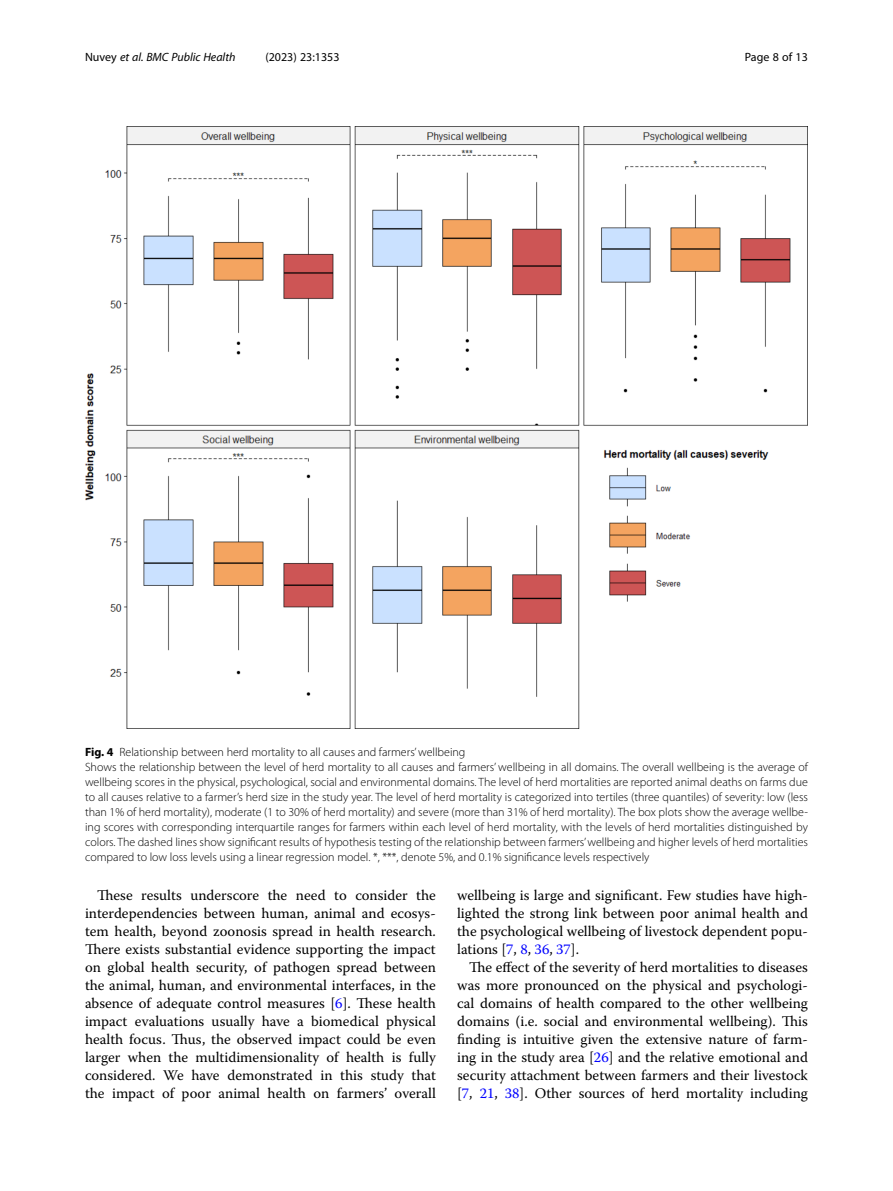
<style>
.page{position:relative;width:893px;height:1191px;background:#fff}
.page>*{position:absolute;margin:0;border:0;box-sizing:border-box;transform-origin:0 0}
.Body_Text_Indent{font:14.7px/18px "Warnock Pro";color:#000;text-align:justify}
.Figure_Caption{font:300 12px/15px "Myriad Pro";color:#000;text-align:justify}
.t1{font:italic 12px "Myriad Pro";color:#000}
.t2{font:12px "Myriad Pro";color:#000}
.s1{font-style:normal}
.s2{font-weight:700}
.s3{color:#00f}
</style>
<div class="page">
<img style="left:85px;top:126px;width:723px;height:603px">
<p class="t1" style="left:85px;top:50px;width:152px"><span class="s1">Nuvey</span> et al. BMC Public Health</p>
<p class="t2" style="left:265px;top:50px;width:76px">(2023) 23:1353</p>
<p class="t2" style="left:745px;top:50px;width:65px">Page 8 of 13</p>
<p class="Figure_Caption" style="left:85px;top:744px;width:382px"><span class="s2">Fig. 4</span> Relationship between herd mortality to all causes and farmers’ wellbeing</p>
<p class="Figure_Caption" style="left:85px;top:759px;width:724px">Shows the relationship between the level of herd mortality to all causes and farmers’ wellbeing in all domains. The overall wellbeing is the average of wellbeing scores in the physical, psychological, social and environmental domains. The level of herd mortalities are reported animal deaths on farms due to all causes relative to a farmer’s herd size in the study year. The level of herd mortality is categorized into tertiles (three quantiles) of severity: low (less than 1% of herd mortality), moderate (1 to 30% of herd mortality) and severe (more than 31% of herd mortality). The box plots show the average wellbe&shy;ing scores with corresponding interquartile ranges for farmers within each level of herd mortality, with the levels of herd mortalities distinguished by colors. The dashed lines show significant results of hypothesis testing of the relationship between farmers’ wellbeing and higher levels of herd mortalities compared to low loss levels using a linear regression model. *, ***, denote 5%, and 0.1% significance levels respectively</p>
<p class="Body_Text_Indent" style="left:85px;top:886px;width:352px;text-indent:12px">These results underscore the need to consider the interdependencies between human, animal and ecosys&shy;tem health, beyond zoonosis spread in health research.<br>There exists substantial evidence supporting the impact on global health security, of pathogen spread between the animal, human, and environmental interfaces, in the absence of adequate control measures [<span class="s3">6</span>]. These health impact evaluations usually have a biomedical physical health focus. Thus, the observed impact could be even larger when the multidimensionality of health is fully considered. We have demonstrated in this study that the impact of poor animal health on farmers’ overall</p>
<p class="Body_Text_Indent" style="left:457px;top:886px;width:352px">wellbeing is large and significant. Few studies have high&shy;lighted the strong link between poor animal health and the psychological wellbeing of livestock dependent popu&shy;lations [<span class="s3">7</span>, <span class="s3">8</span>, <span class="s3">36</span>, <span class="s3">37</span>].</p>
<p class="Body_Text_Indent" style="left:457px;top:958px;width:352px;text-indent:12px">The effect of the severity of herd mortalities to diseases was more pronounced on the physical and psychologi&shy;cal domains of health compared to the other wellbeing domains (i.e. social and environmental wellbeing). This finding is intuitive given the extensive nature of farm&shy;ing in the study area [<span class="s3">26</span>] and the relative emotional and security attachment between farmers and their livestock [<span class="s3">7</span>, <span class="s3">21</span>, <span class="s3">38</span>]. Other sources of herd mortality including</p>
</div>
